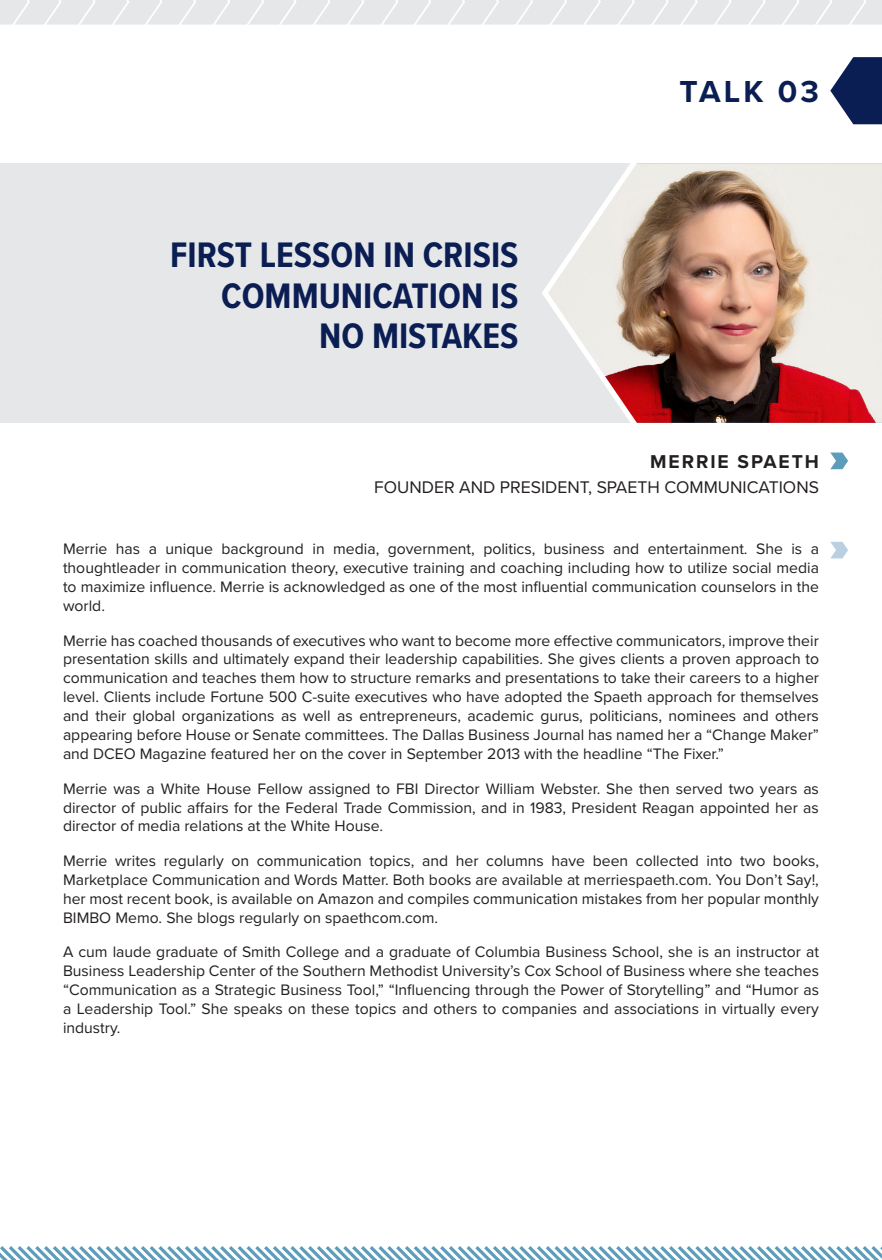
<style>
.page{position:relative;width:882px;height:1260px;background:#fff}
.page>*{position:absolute;margin:0;border:0;box-sizing:border-box;transform-origin:0 0}
.Talk_Title{font:700 36.75px/40.2px "Proxima Nova Cond";color:#0b1e53;text-align:right}
.T1{font:700 31.5px "Proxima Nova";letter-spacing:.1em;color:#0b1e53}
.T2{font:700 19.25px "Proxima Nova";letter-spacing:.1em;color:#231f20}
.T2_Title{font:17.5px "Proxima Nova";color:#231f20}
.Body{font:15.75px/18.9px "Proxima Nova";color:#231f20;text-align:justify}
</style>
<div class="page">
<svg style="left:0;top:0;width:882px;height:25px;background:#e7e8ea"></svg>
<svg style="left:0;top:1246px;width:882px;height:14px"></svg>
<svg style="left:830px;top:57px;width:52px;height:67px"></svg>
<div style="left:0;top:163px;width:677px;height:260px;background:#e6e7e9"></div>
<img style="left:645px;top:163px;width:237px;height:260px">
<svg style="left:542px;top:163px;width:103px;height:260px"></svg>
<svg style="left:830px;top:453px;width:18px;height:16px"></svg>
<svg style="left:830px;top:542px;width:18px;height:16px"></svg>
<p class="Talk_Title" style="left:170px;top:234px;width:350px">FIRST LESSON IN CRISIS<br>COMMUNICATION IS</p>
<p class="Talk_Title" style="left:319px;top:315px;width:201px">NO MISTAKES</p>
<p class="T1" style="left:680px;top:68px;width:141px">TALK 03</p>
<p class="T2" style="left:650px;top:447px;width:170px">MERRIE SPAETH</p>
<p class="T2_Title" style="left:374px;top:474px;width:446px">FOUNDER AND PRESIDENT, SPAETH COMMUNICATIONS</p>
<p class="Body" style="left:63px;top:539px;width:758px">Merrie has a unique background in media, government, politics, business and entertainment. She is a thoughtleader in communication theory, executive training and coaching including how to utilize social media to maximize influence. Merrie is acknowledged as one of the most influential communication counselors in the world.</p>
<p class="Body" style="left:63px;top:630px;width:758px">Merrie has coached thousands of executives who want to become more effective communicators, improve their presentation skills and ultimately expand their leadership capabilities. She gives clients a proven approach to communication and teaches them how to structure remarks and presentations to take their careers to a higher level. Clients include Fortune 500 C-suite executives who have adopted the Spaeth approach for themselves and their global organizations as well as entrepreneurs, academic gurus, politicians, nominees and others appearing before House or Senate committees. The Dallas Business Journal has named her a “Change Maker” and DCEO Magazine featured her on the cover in September 2013 with the headline “The Fixer.”</p>
<p class="Body" style="left:63px;top:778px;width:757px">Merrie was a White House Fellow assigned to FBI Director William Webster. She then served two years as director of public affairs for the Federal Trade Commission, and in 1983, President Reagan appointed her as director of media relations at the White House.</p>
<p class="Body" style="left:63px;top:851px;width:758px">Merrie writes regularly on communication topics, and her columns have been collected into two books, Marketplace Communication and Words Matter. Both books are available at merriespaeth.com. You Don’t Say!, her most recent book, is available on Amazon and compiles communication mistakes from her popular monthly BIMBO Memo. She blogs regularly on spaethcom.com.</p>
<p class="Body" style="left:63px;top:942px;width:758px">A cum laude graduate of Smith College and a graduate of Columbia Business School, she is an instructor at Business Leadership Center of the Southern Methodist University’s Cox School of Business where she teaches “Communication as a Strategic Business Tool,” “Influencing through the Power of Storytelling” and “Humor as a Leadership Tool.” She speaks on these topics and others to companies and associations in virtually every industry.</p>
</div>
